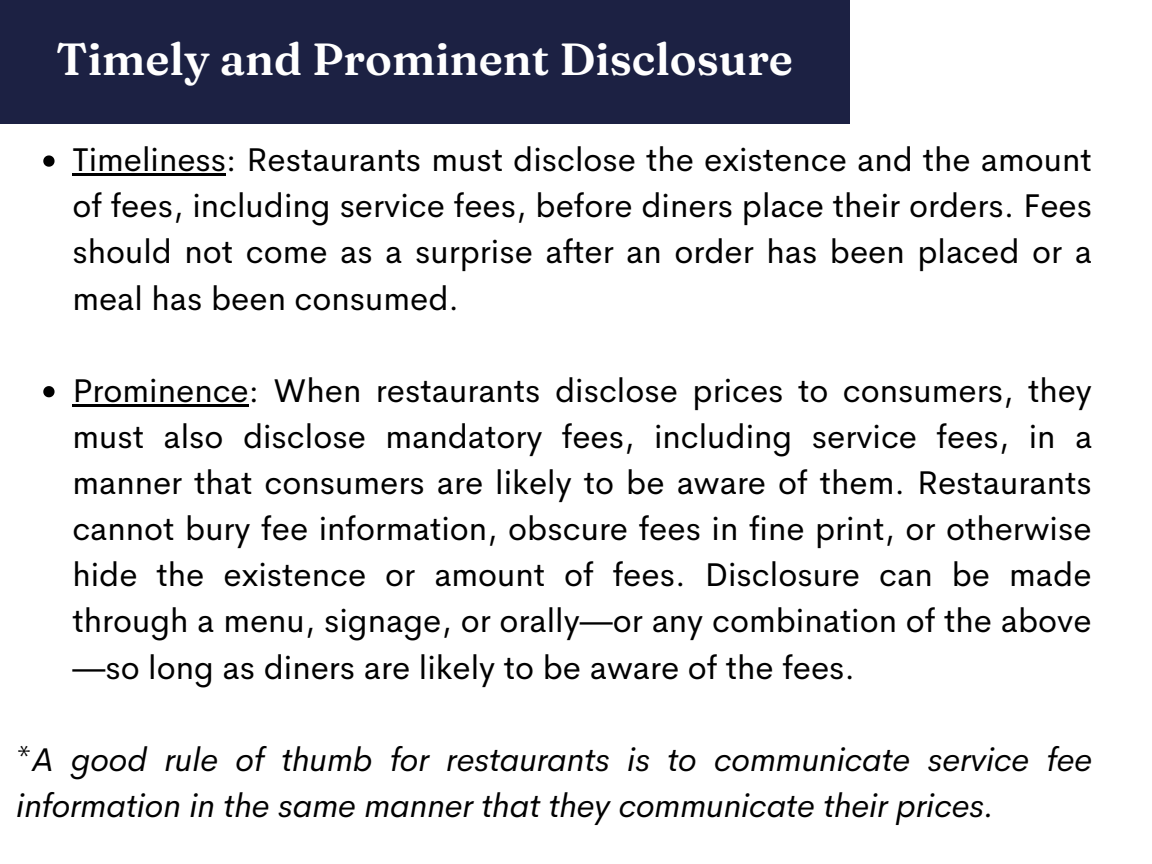
<style>
.page{position:relative;width:1152px;height:864px;background:#fff}
.page>*{position:absolute;margin:0;border:0;box-sizing:border-box;transform-origin:0 0}
.t1{font:600 45px "Fraunces 9 pt";color:#fff}
.t2{font:33px/46.2px "Cerebri Sans";color:#000;text-align:justify}
.t3{font:italic 33px/46.2px "Cerebri Sans";color:#000}
.s1{font-style:normal}
</style>
<div class="page">
<div style="left:0;top:0;width:849px;height:124px;background:#1c2143"></div>
<svg style="left:43px;top:155px;width:12px;height:12px"></svg>
<hr style="left:72px;top:173px;width:154px;height:3px;background:#000">
<svg style="left:43px;top:386px;width:12px;height:11px"></svg>
<hr style="left:72px;top:404px;width:177px;height:2px;background:#000">
<p class="t1" style="left:56px;top:31px;width:738px">Timely and Prominent Disclosure</p>
<p class="t2" style="left:72px;top:137px;width:1021px">Timeliness: Restaurants must disclose the existence and the amount of fees, including service fees, before diners place their orders. Fees should not come as a surprise after an order has been placed or a meal has been consumed.</p>
<p class="t2" style="left:72px;top:367px;width:1021px">Prominence: When restaurants disclose prices to consumers, they must also disclose mandatory fees, including service fees, in a manner that consumers are likely to be aware of them. Restaurants cannot bury fee information, obscure fees in fine print, or otherwise hide the existence or amount of fees. Disclosure can be made through a menu, signage, or orally—or any combination of the above —so long as diners are likely to be aware of the fees.</p>
<p class="t3" style="left:16px;top:736px;width:1077px"><span class="s1">*</span>A good rule of thumb for restaurants is to communicate service fee information in the same manner that they communicate their prices.</p>
</div>
